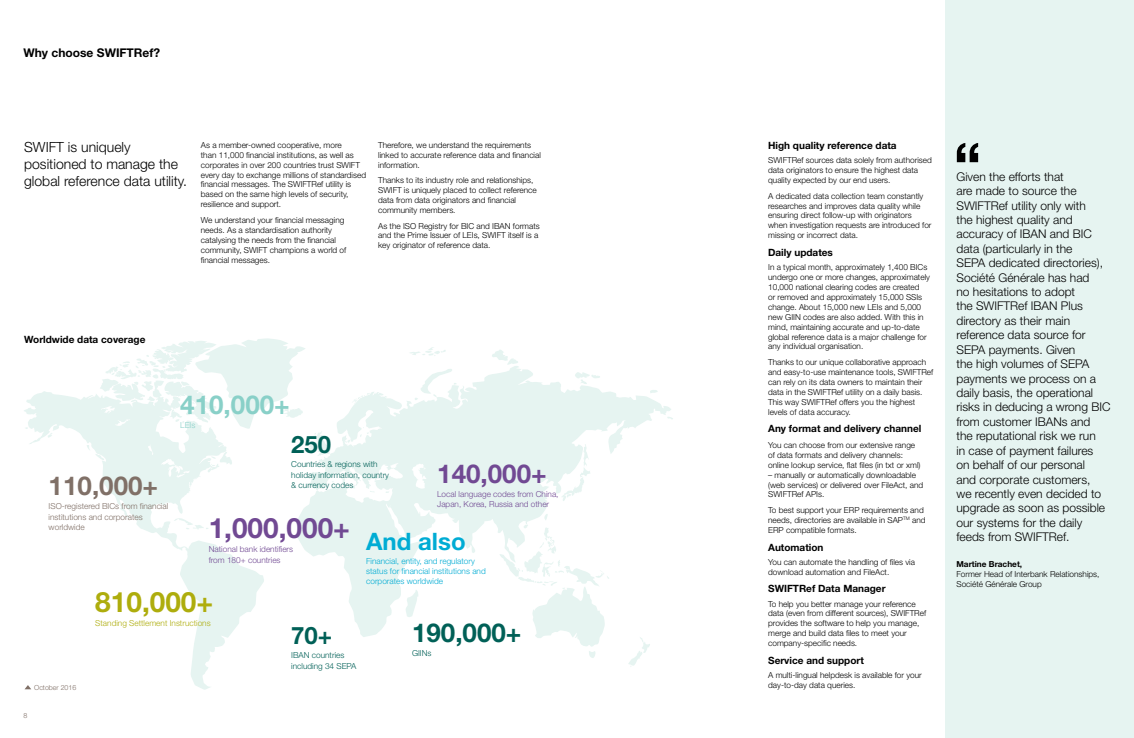
<style>
.page{position:relative;width:1134px;height:738px;background:#fff}
.page>*{position:absolute;margin:0;border:0;box-sizing:border-box;transform-origin:0 0}
.t1{font:700 28px "Helvetica Neue LT Std";color:#714993}
.t2{font:700 28px "Helvetica Neue LT Std";color:#aead0d}
.t3{font:700 26px "Helvetica Neue LT Std";color:#89d0c8}
.t4{font:700 26px "Helvetica Neue LT Std";color:#807067}
.t5{font:700 26px "Helvetica Neue LT Std";color:#714993}
.t6{font:700 26px "Helvetica Neue LT Std";color:#006057}
.t7{font:700 24px "Helvetica Neue LT Std";color:#00acd4}
.t8{font:700 24px "Helvetica Neue LT Std";color:#006057}
.t9{font:300 14px/16.8px "Helvetica Neue LT Std";color:#000}
.t10{font:300 12px/14.4px "Helvetica Neue LT Std";color:#000}
.t11{font:700 12px "Helvetica Neue LT Std";color:#000}
.t12{font:700 10px "Helvetica Neue LT Std";color:#000}
.t13{font:300 8.2px/9.9px "Helvetica Neue LT Std";color:#000}
.t14{font:300 8.2px/10.2px "Helvetica Neue LT Std";color:#006057}
.t15{font:300 8.2px/10.2px "Helvetica Neue LT Std";color:#714993}
.t16{font:300 8.2px/10.2px "Helvetica Neue LT Std";color:#00acd4}
.t17{font:300 8.2px/10.2px "Helvetica Neue LT Std";color:#807067}
.t18{font:300 8.2px "Helvetica Neue LT Std";color:#aead0d}
.t19{font:700 8.2px "Helvetica Neue LT Std";color:#000}
.t20{font:300 8.2px "Helvetica Neue LT Std";color:#89d0c8}
.t21{font:300 7px "Helvetica Neue LT Std";color:#807067}
</style>
<div class="page">
<svg style="left:24px;top:338px;width:649px;height:351px"></svg>
<svg style="left:25px;top:684px;width:6px;height:4px"></svg>
<div style="left:945px;top:0;width:189px;height:737px;background:#e6f4f1"></div>
<svg style="left:957px;top:143px;width:21px;height:19px"></svg>
<h3 class="t11" style="left:24px;top:45px;width:138px">Why choose SWIFTRef?</h3>
<h3 class="t9" style="left:24px;top:138px;width:164px">SWIFT is uniquely positioned to manage the global reference data utility.</h3>
<p class="t13" style="left:201px;top:140px;width:167px">As a member-owned cooperative, more<br>than 11,000 financial institutions, as well as corporates in over 200 countries trust SWIFT every day to exchange millions of standardised financial messages. The SWIFTRef utility is based on the same high levels of security, resilience and support.</p>
<p class="t13" style="left:201px;top:215px;width:147px">We understand your financial messaging needs. As a standardisation authority catalysing the needs from the financial community, SWIFT champions a world of financial messages.</p>
<p class="t13" style="left:378px;top:140px;width:164px">Therefore, we understand the requirements linked to accurate reference data and financial information.</p>
<p class="t13" style="left:378px;top:175px;width:160px">Thanks to its industry role and relationships, SWIFT is uniquely placed to collect reference data from data originators and financial community members.</p>
<p class="t13" style="left:378px;top:220px;width:163px">As the ISO Registry for BIC and IBAN formats and the Prime Issuer of LEIs, SWIFT itself is a key originator of reference data.</p>
<p class="t12" style="left:24px;top:332px;width:123px">Worldwide data coverage</p>
<h2 class="t3" style="left:180px;top:388px;width:111px">410,000+</h2>
<p class="t20" style="left:180px;top:419px;width:17px">LEIs</p>
<h3 class="t8" style="left:291px;top:429px;width:42px">250</h3>
<p class="t14" style="left:291px;top:459px;width:99px">Countries &amp; regions with holiday information, country &amp; currency codes</p>
<h2 class="t5" style="left:437px;top:457px;width:111px">140,000+</h2>
<p class="t15" style="left:437px;top:488px;width:123px">Local language codes from China,<br>Japan, Korea, Russia and other</p>
<h3 class="t7" style="left:366px;top:525px;width:101px">And also</h3>
<p class="t16" style="left:366px;top:555px;width:121px">Financial, entity, and regulatory status for financial institutions and corporates worldwide</p>
<h2 class="t6" style="left:412px;top:615px;width:111px">190,000+</h2>
<p class="t14" style="left:412px;top:647px;width:21px">GIINs</p>
<h2 class="t4" style="left:49px;top:469px;width:111px">110,000+</h2>
<p class="t17" style="left:49px;top:501px;width:121px">ISO-registered BICs from financial institutions and corporates worldwide</p>
<h1 class="t1" style="left:209px;top:510px;width:143px">1,000,000+</h1>
<p class="t15" style="left:209px;top:544px;width:86px">National bank identifiers from 180+ countries</p>
<h1 class="t2" style="left:95px;top:584px;width:119px">810,000+</h1>
<p class="t18" style="left:95px;top:618px;width:117px">Standing Settlement Instructions</p>
<h3 class="t8" style="left:291px;top:620px;width:43px">70+</h3>
<p class="t14" style="left:291px;top:649px;width:67px">IBAN countries including 34 SEPA</p>
<p class="t21" style="left:34px;top:682px;width:44px">October 2016</p>
<p class="t21" style="left:24px;top:710px;width:5px">8</p>
<p class="t12" style="left:768px;top:139px;width:130px">High quality reference data</p>
<p class="t13" style="left:768px;top:155px;width:165px">SWIFTRef sources data solely from authorised data originators to ensure the highest data quality expected by our end users.</p>
<p class="t13" style="left:768px;top:190px;width:165px">A dedicated data collection team constantly researches and improves data quality while ensuring direct follow-up with originators when investigation requests are introduced for missing or incorrect data.</p>
<p class="t12" style="left:768px;top:246px;width:66px">Daily updates</p>
<p class="t13" style="left:768px;top:262px;width:163px">In a typical month, approximately 1,400 BICs undergo one or more changes, approximately 10,000 national clearing codes are created<br>or removed and approximately 15,000 SSIs change. About 15,000 new LEIs and 5,000 new GIIN codes are also added. With this in mind, maintaining accurate and up-to-date global reference data is a major challenge for any individual organisation.</p>
<p class="t13" style="left:768px;top:357px;width:167px">Thanks to our unique collaborative approach and easy-to-use maintenance tools, SWIFTRef can rely on its data owners to maintain their data in the SWIFTRef utility on a daily basis.<br>This way SWIFTRef offers you the highest levels of data accuracy.</p>
<p class="t12" style="left:768px;top:422px;width:155px">Any format and delivery channel</p>
<p class="t13" style="left:768px;top:439px;width:154px">You can choose from our extensive range of data formats and delivery channels: online lookup service, flat files (in txt or xml)</p>
<p class="t13" style="left:768px;top:469px;width:157px">– manually or automatically downloadable (web services) or delivered over FileAct, and<br>SWIFTRef APIs.</p>
<p class="t13" style="left:768px;top:504px;width:159px">To best support your ERP requirements and needs, directories are available in SAP<sup>TM</sup> and<br>ERP compatible formats.</p>
<p class="t12" style="left:768px;top:540px;width:57px">Automation</p>
<p class="t13" style="left:768px;top:556px;width:148px">You can automate the handling of files via download automation and FileAct.</p>
<p class="t12" style="left:768px;top:582px;width:119px">SWIFTRef Data Manager</p>
<p class="t13" style="left:768px;top:598px;width:160px">To help you better manage your reference data (even from different sources), SWIFTRef provides the software to help you manage, merge and build data files to meet your company-specific needs.</p>
<p class="t12" style="left:768px;top:653px;width:97px">Service and support</p>
<p class="t13" style="left:768px;top:669px;width:155px">A multi-lingual helpdesk is available for your day-to-day data queries.</p>
<p class="t10" style="left:956px;top:169px;width:155px">Given the efforts that<br>are made to source the<br>SWIFTRef utility only with<br>the highest quality and accuracy of IBAN and BIC data (particularly in the<br>SEPA dedicated directories),<br>Société Générale has had<br>no hesitations to adopt<br>the SWIFTRef IBAN Plus directory as their main reference data source for<br>SEPA payments. Given<br>the high volumes of SEPA payments we process on a daily basis, the operational risks in deducing a wrong BIC from customer IBANs and<br>the reputational risk we run<br>in case of payment failures<br>on behalf of our personal<br>and corporate customers,<br>we recently even decided to upgrade as soon as possible our systems for the daily feeds from SWIFTRef.</p>
<p class="t19" style="left:956px;top:558px;width:67px">Martine Brachet,</p>
<p class="t13" style="left:956px;top:568px;width:145px">Former Head of Interbank Relationships,<br>Société Générale Group</p>
</div>
